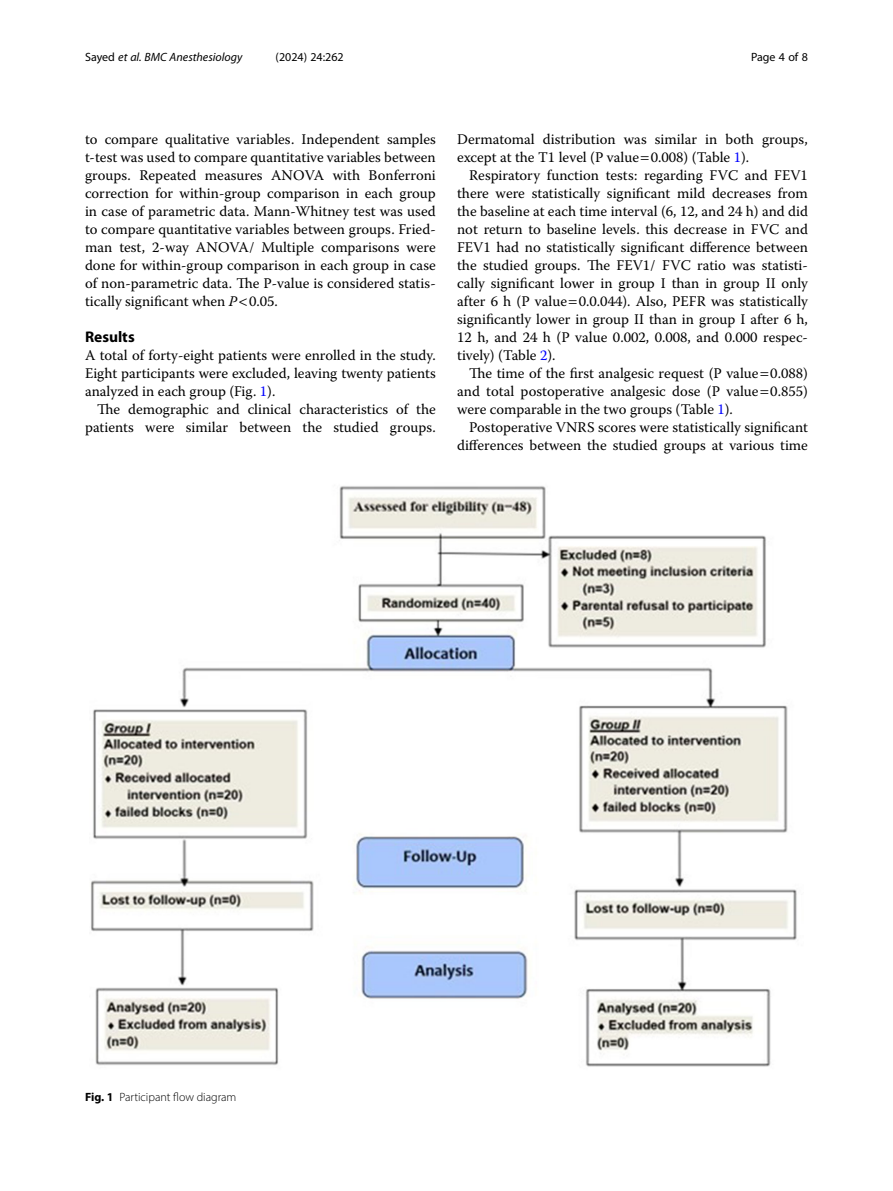
<style>
.page{position:relative;width:893px;height:1191px;background:#fff}
.page>*{position:absolute;margin:0;border:0;box-sizing:border-box;transform-origin:0 0}
.Head_1{font:700 15.45px "Myriad Pro";color:#000}
.Body_Text_Indent{font:14.7px/18px "Warnock Pro";color:#000;text-align:right}
.Body_Text{font:14.7px/18px "Warnock Pro";color:#000;text-align:justify}
.t1{font:italic 12px "Myriad Pro";color:#000}
.Figure_Caption{font:300 12px "Myriad Pro";color:#000}
.t2{font:12px "Myriad Pro";color:#000}
.s1{font-style:normal}
.s2{font-style:italic}
.s3{color:#00f}
.s4{font-weight:700}
</style>
<div class="page">
<img style="left:91px;top:486px;width:706px;height:581px">
<p class="t1" style="left:85px;top:50px;width:159px"><span class="s1">Sayed</span> et al. BMC Anesthesiology</p>
<p class="t2" style="left:276px;top:50px;width:70px">(2024) 24:262</p>
<p class="t2" style="left:751px;top:50px;width:58px">Page 4 of 8</p>
<p class="Body_Text" style="left:85px;top:130px;width:352px">to compare qualitative variables. Independent samples t-test was used to compare quantitative variables between groups. Repeated measures ANOVA with Bonferroni correction for within-group comparison in each group in case of parametric data. Mann-Whitney test was used to compare quantitative variables between groups. Fried&shy;man test, 2-way ANOVA/ Multiple comparisons were done for within-group comparison in each group in case of non-parametric data. The P-value is considered statis&shy;tically significant when <span class="s2">P</span> 0.05.</p>
<p class="Head_1" style="left:85px;top:327px;width:51px">Results</p>
<p class="Body_Text" style="left:85px;top:346px;width:352px">A total of forty-eight patients were enrolled in the study.<br>Eight participants were excluded, leaving twenty patients analyzed in each group (Fig. <span class="s3">1</span>).</p>
<p class="Body_Text_Indent" style="left:85px;top:400px;width:352px">The demographic and clinical characteristics of the patients were similar between the studied groups.</p>
<p class="Body_Text_Indent" style="left:457px;top:130px;width:352px;text-align:left">Dermatomal distribution was similar in both groups, except at the T1 level (P value 0.008) (Table <span class="s3">1</span>).</p>
<p class="Body_Text_Indent" style="left:457px;top:166px;width:352px;text-align:justify;text-indent:12px">Respiratory function tests: regarding FVC and FEV1 there were statistically significant mild decreases from the baseline at each time interval (6, 12, and 24 h) and did not return to baseline levels. this decrease in FVC and FEV1 had no statistically significant difference between the studied groups. The FEV1/ FVC ratio was statisti&shy;cally significant lower in group I than in group II only after 6 h (P value 0.0.044). Also, PEFR was statistically significantly lower in group II than in group I after 6 h, 12 h, and 24 h (P value 0.002, 0.008, and 0.000 respec&shy;tively) (Table <span class="s3">2</span>).</p>
<p class="Body_Text_Indent" style="left:457px;top:364px;width:352px;text-align:justify;text-indent:12px">The time of the first analgesic request (P value 0.088) and total postoperative analgesic dose (P value 0.855) were comparable in the two groups (Table <span class="s3">1</span>).</p>
<p class="Body_Text_Indent" style="left:457px;top:418px;width:352px">Postoperative VNRS scores were statistically significant differences between the studied groups at various time</p>
<p class="Figure_Caption" style="left:85px;top:1089px;width:153px"><span class="s4">Fig. 1</span> Participant flow diagram</p>
</div>
